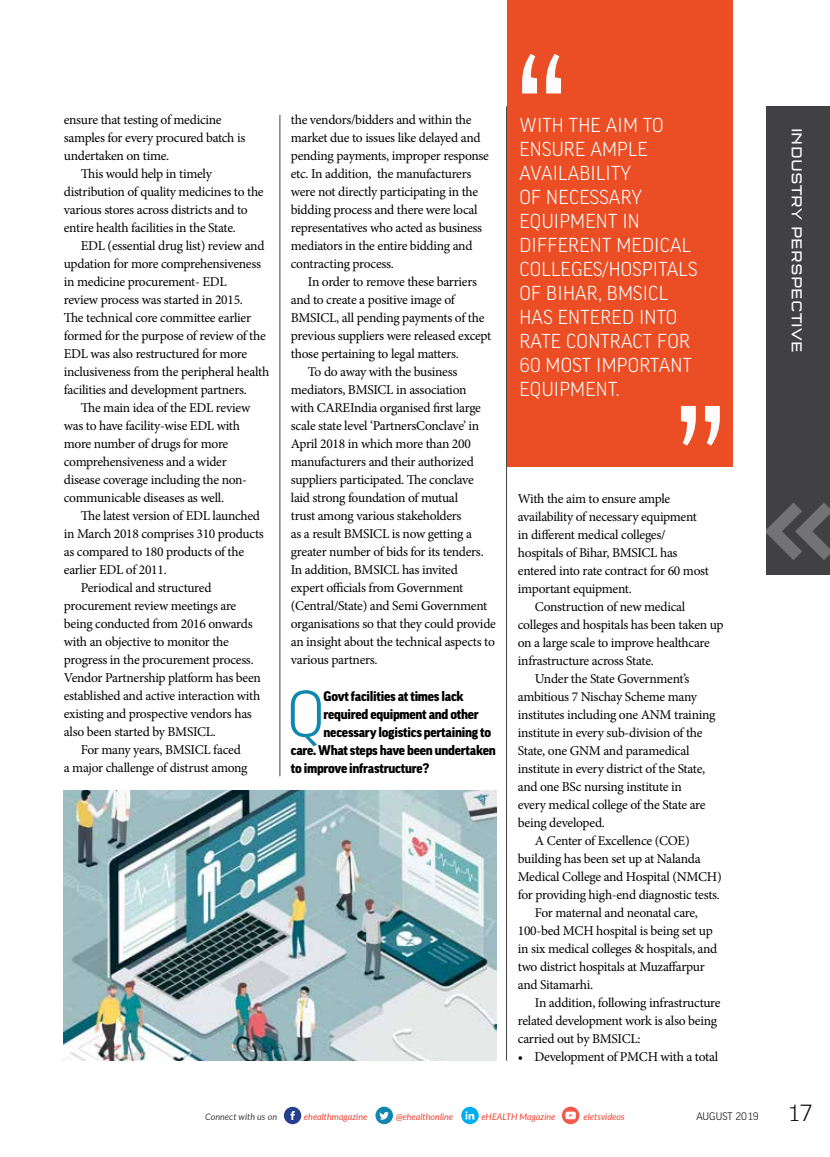
<style>
.page{position:relative;width:830px;height:1157px;background:#fff}
.page>*{position:absolute;margin:0;border:0;box-sizing:border-box;transform-origin:0 0}
.t1{font:300 63.15px "Good Pro";color:#1186af}
.t2{font:300 22.5px "Good Pro";color:#000}
.t3{font:300 19.5px/24px "Good Pro";letter-spacing:.01em;color:#fff}
.t4{font:15px "Q Type Pro Square";letter-spacing:.01em;color:#fbfbfb}
.t5{font:13.5px/18px "Minion Pro";letter-spacing:-.02em;color:#000}
.t6{font:900 13.5px "Good Pro";letter-spacing:-.02em;color:#000}
.t7{font:300 10.5px "Good Pro";letter-spacing:.005em;color:#000}
.t8{font:italic 9px "Lato";color:#ef4130}
.t9{font:italic 9px "Lato";color:#414042}
</style>
<div class="page">
<div style="left:765px;top:106px;width:64px;height:469px;background:#414042"></div>
<svg style="left:765px;top:502px;width:64px;height:58px"></svg>
<svg style="left:284px;top:1106px;width:17px;height:18px"></svg>
<svg style="left:375px;top:1106px;width:18px;height:18px"></svg>
<svg style="left:461px;top:1106px;width:17px;height:18px"></svg>
<svg style="left:561px;top:1106px;width:18px;height:18px"></svg>
<svg style="left:565px;top:1111px;width:10px;height:8px"></svg>
<div style="left:506px;top:0;width:226px;height:466px;background:#eb4e25"></div>
<svg style="left:522px;top:54px;width:38px;height:39px"></svg>
<svg style="left:681px;top:406px;width:38px;height:39px"></svg>
<hr style="left:279px;top:115px;width:1px;height:661px;background:#414042">
<hr style="left:506px;top:106px;width:1px;height:954px;background:#414042">
<img style="left:64px;top:790px;width:432px;height:270px">
<p class="t5" style="left:64px;top:111px;width:159px">ensure that testing of medicine</p>
<p class="t5" style="left:64px;top:129px;width:183px">samples for every procured batch is</p>
<p class="t5" style="left:64px;top:147px;width:107px">undertaken on time.</p>
<p class="t5" style="left:81px;top:165px;width:132px">This would help in timely</p>
<p class="t5" style="left:64px;top:183px;width:201px">distribution of quality medicines to the</p>
<p class="t5" style="left:64px;top:201px;width:185px">various stores across districts and to</p>
<p class="t5" style="left:64px;top:219px;width:173px">entire health facilities in the State.</p>
<p class="t5" style="left:81px;top:237px;width:185px">EDL (essential drug list) review and</p>
<p class="t5" style="left:64px;top:255px;width:198px">updation for more comprehensiveness</p>
<p class="t5" style="left:64px;top:273px;width:164px">in medicine procurement- EDL</p>
<p class="t5" style="left:64px;top:291px;width:180px">review process was started in 2015.</p>
<p class="t5" style="left:64px;top:309px;width:188px">The technical core committee earlier</p>
<p class="t5" style="left:64px;top:327px;width:203px">formed for the purpose of review of the</p>
<p class="t5" style="left:64px;top:345px;width:185px">EDL was also restructured for more</p>
<p class="t5" style="left:64px;top:363px;width:207px">inclusiveness from the peripheral health</p>
<p class="t5" style="left:64px;top:381px;width:184px">facilities and development partners.</p>
<p class="t5" style="left:81px;top:399px;width:171px">The main idea of the EDL review</p>
<p class="t5" style="left:64px;top:417px;width:178px">was to have facility-wise EDL with</p>
<p class="t5" style="left:64px;top:435px;width:166px">more number of drugs for more</p>
<p class="t5" style="left:64px;top:453px;width:164px">comprehensiveness and a wider</p>
<p class="t5" style="left:64px;top:471px;width:185px">disease coverage including the non-</p>
<p class="t5" style="left:64px;top:489px;width:162px">communicable diseases as well.</p>
<p class="t5" style="left:81px;top:507px;width:181px">The latest version of EDL launched</p>
<p class="t5" style="left:64px;top:525px;width:201px">in March 2018 comprises 310 products</p>
<p class="t5" style="left:64px;top:543px;width:182px">as compared to 180 products of the</p>
<p class="t5" style="left:64px;top:561px;width:104px">earlier EDL of 2011.</p>
<p class="t5" style="left:81px;top:579px;width:132px">Periodical and structured</p>
<p class="t5" style="left:64px;top:597px;width:174px">procurement review meetings are</p>
<p class="t5" style="left:64px;top:615px;width:190px">being conducted from 2016 onwards</p>
<p class="t5" style="left:64px;top:633px;width:166px">with an objective to monitor the</p>
<p class="t5" style="left:64px;top:651px;width:191px">progress in the procurement process.</p>
<p class="t5" style="left:64px;top:669px;width:198px">Vendor Partnership platform has been</p>
<p class="t5" style="left:64px;top:687px;width:198px">established and active interaction with</p>
<p class="t5" style="left:64px;top:705px;width:189px">existing and prospective vendors has</p>
<p class="t5" style="left:64px;top:723px;width:153px">also been started by BMSICL.</p>
<p class="t5" style="left:81px;top:741px;width:161px">For many years, BMSICL faced</p>
<p class="t5" style="left:64px;top:759px;width:185px">a major challenge of distrust among</p>
<p class="t5" style="left:291px;top:111px;width:199px">the vendors/bidders and within the market due to issues like delayed and pending payments, improper response etc. In addition, the manufacturers were not directly participating in the bidding process and there were local representatives who acted as business mediators in the entire bidding and contracting process.</p>
<p class="t5" style="left:308px;top:273px;width:170px">In order to remove these barriers</p>
<p class="t5" style="left:291px;top:291px;width:165px">and to create a positive image of</p>
<p class="t5" style="left:291px;top:309px;width:195px">BMSICL, all pending payments of the</p>
<p class="t5" style="left:291px;top:327px;width:202px">previous suppliers were released except</p>
<p class="t5" style="left:291px;top:345px;width:169px">those pertaining to legal matters.</p>
<p class="t5" style="left:308px;top:363px;width:151px">To do away with the business</p>
<p class="t5" style="left:291px;top:381px;width:177px">mediators, BMSICL in association</p>
<p class="t5" style="left:291px;top:399px;width:191px">with CAREIndia organised first large</p>
<p class="t5" style="left:291px;top:417px;width:190px">scale state level ‘PartnersConclave’ in</p>
<p class="t5" style="left:291px;top:435px;width:181px">April 2018 in which more than 200</p>
<p class="t5" style="left:291px;top:453px;width:184px">manufacturers and their authorized</p>
<p class="t5" style="left:291px;top:471px;width:184px">suppliers participated. The conclave</p>
<p class="t5" style="left:291px;top:489px;width:169px">laid strong foundation of mutual</p>
<p class="t5" style="left:291px;top:507px;width:172px">trust among various stakeholders</p>
<p class="t5" style="left:291px;top:525px;width:183px">as a result BMSICL is now getting a</p>
<p class="t5" style="left:291px;top:543px;width:194px">greater number of bids for its tenders.</p>
<p class="t5" style="left:291px;top:561px;width:168px">In addition, BMSICL has invited</p>
<p class="t5" style="left:291px;top:579px;width:174px">expert officials from Government</p>
<p class="t5" style="left:291px;top:597px;width:198px">(Central/State) and Semi Government</p>
<p class="t5" style="left:291px;top:615px;width:206px">organisations so that they could provide</p>
<p class="t5" style="left:291px;top:633px;width:205px">an insight about the technical aspects to</p>
<p class="t5" style="left:291px;top:651px;width:88px">various partners.</p>
<h1 class="t1" style="left:287px;top:677px;width:40px">Q</h1>
<p class="t6" style="left:323px;top:688px;width:142px">Govt facilities at times lack</p>
<p class="t6" style="left:323px;top:706px;width:157px">required equipment and other</p>
<p class="t6" style="left:323px;top:724px;width:169px">necessary logistics pertaining to</p>
<p class="t6" style="left:291px;top:742px;width:206px">care. What steps have been undertaken</p>
<p class="t6" style="left:291px;top:760px;width:140px">to improve infrastructure?</p>
<h3 class="t3" style="left:519px;top:113px;width:179px">WITH THE AIM TO<br>ENSURE AMPLE<br>AVAILABILITY<br>OF NECESSARY<br>EQUIPMENT IN<br>DIFFERENT MEDICAL<br>COLLEGES/HOSPITALS<br>OF BIHAR, BMSICL<br>HAS ENTERED INTO<br>RATE CONTRACT FOR<br>60 MOST IMPORTANT<br>EQUIPMENT.</h3>
<p class="t5" style="left:517px;top:489px;width:154px">With the aim to ensure ample</p>
<p class="t5" style="left:517px;top:507px;width:181px">availability of necessary equipment</p>
<p class="t5" style="left:517px;top:525px;width:149px">in different medical colleges/</p>
<p class="t5" style="left:517px;top:543px;width:161px">hospitals of Bihar, BMSICL has</p>
<p class="t5" style="left:517px;top:561px;width:192px">entered into rate contract for 60 most</p>
<p class="t5" style="left:517px;top:579px;width:115px">important equipment.</p>
<p class="t5" style="left:534px;top:597px;width:152px">Construction of new medical</p>
<p class="t5" style="left:517px;top:615px;width:207px">colleges and hospitals has been taken up</p>
<p class="t5" style="left:517px;top:633px;width:193px">on a large scale to improve healthcare</p>
<p class="t5" style="left:517px;top:651px;width:137px">infrastructure across State.</p>
<p class="t5" style="left:534px;top:669px;width:156px">Under the State Government’s</p>
<p class="t5" style="left:517px;top:687px;width:181px">ambitious 7 Nischay Scheme many</p>
<p class="t5" style="left:517px;top:705px;width:199px">institutes including one ANM training</p>
<p class="t5" style="left:517px;top:723px;width:186px">institute in every sub-division of the</p>
<p class="t5" style="left:517px;top:741px;width:173px">State, one GNM and paramedical</p>
<p class="t5" style="left:517px;top:759px;width:189px">institute in every district of the State,</p>
<p class="t5" style="left:517px;top:777px;width:165px">and one BSc nursing institute in</p>
<p class="t5" style="left:517px;top:795px;width:189px">every medical college of the State are</p>
<p class="t5" style="left:517px;top:813px;width:89px">being developed.</p>
<p class="t5" style="left:534px;top:831px;width:156px">A Center of Excellence (COE)</p>
<p class="t5" style="left:517px;top:849px;width:184px">building has been set up at Nalanda</p>
<p class="t5" style="left:517px;top:867px;width:205px">Medical College and Hospital (NMCH)</p>
<p class="t5" style="left:517px;top:885px;width:203px">for providing high-end diagnostic tests.</p>
<p class="t5" style="left:534px;top:903px;width:164px">For maternal and neonatal care,</p>
<p class="t5" style="left:517px;top:921px;width:196px">100-bed MCH hospital is being set up</p>
<p class="t5" style="left:517px;top:939px;width:201px">in six medical colleges &amp; hospitals, and</p>
<p class="t5" style="left:517px;top:957px;width:188px">two district hospitals at Muzaffarpur</p>
<p class="t5" style="left:517px;top:975px;width:77px">and Sitamarhi.</p>
<p class="t5" style="left:534px;top:993px;width:187px">In addition, following infrastructure</p>
<p class="t5" style="left:517px;top:1011px;width:201px">related development work is also being</p>
<p class="t5" style="left:517px;top:1029px;width:124px">carried out by BMSICL:</p>
<p class="t5" style="left:517px;top:1047px;width:202px">• Development of PMCH with a total</p>
<p class="t4" style="left:805px;top:128px;width:226px;rotate:90deg">INDUSTRY PERSPECTIVE</p>
<p class="t9" style="left:205px;top:1110px;width:73px">Connect with us on</p>
<p class="t8" style="left:304px;top:1110px;width:65px">ehealthmagazine</p>
<p class="t8" style="left:395px;top:1110px;width:59px">@ehealthonline</p>
<p class="t8" style="left:481px;top:1110px;width:76px">eHEALTH Magazine</p>
<p class="t8" style="left:583px;top:1110px;width:43px">eletsvideos</p>
<p class="t7" style="left:696px;top:1110px;width:64px">AUGUST 2019</p>
<h2 class="t2" style="left:786px;top:1100px;width:27px">17</h2>
</div>
